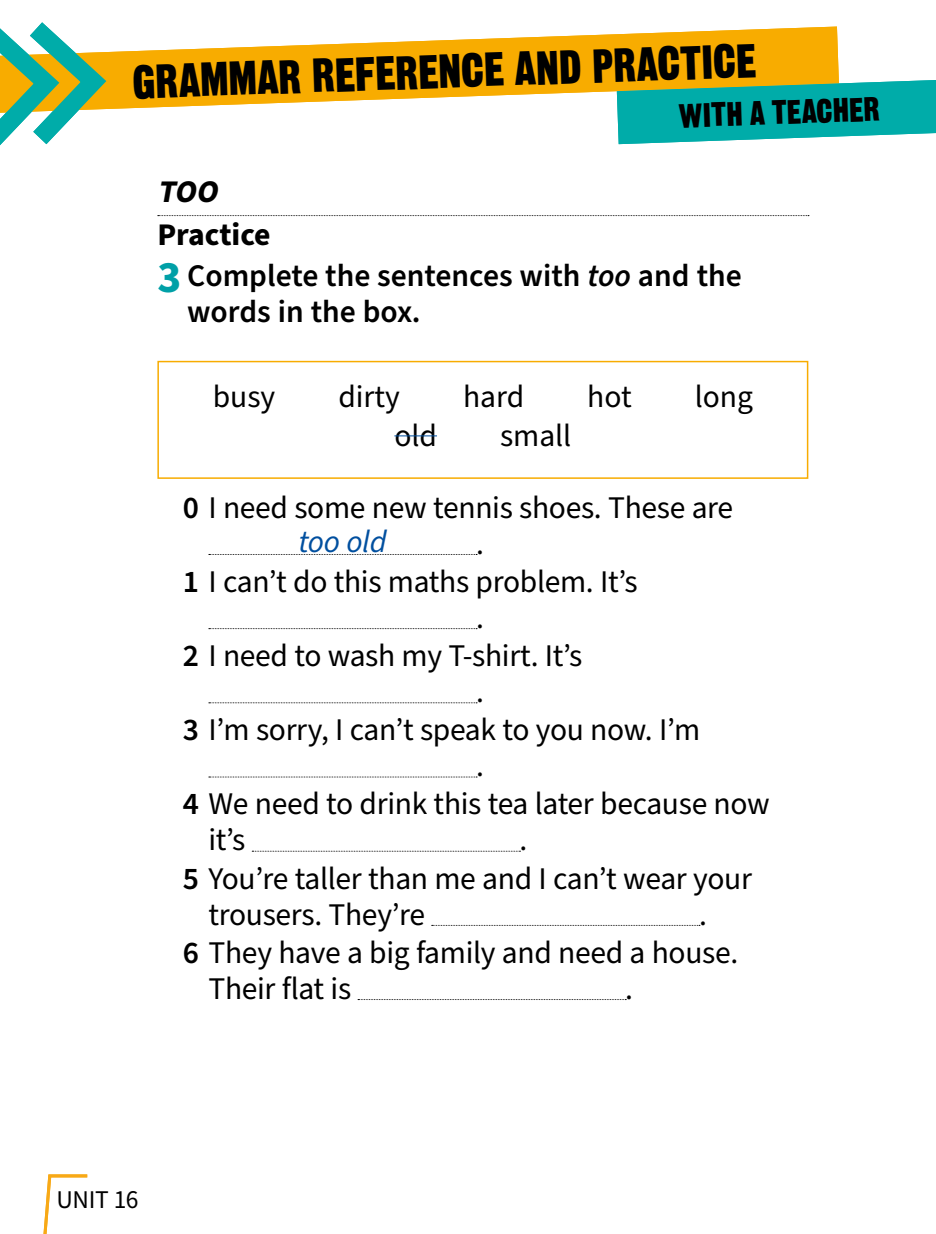
<style>
.page{position:relative;width:936px;height:1234px;background:#fff}
.page>*{position:absolute;margin:0;border:0;box-sizing:border-box;transform-origin:0 0}
.t1{font:46.5px "Gothic Thirteen Std";color:#000}
.t2{font:33px "Gothic Thirteen Std";color:#000}
.t3{font:31.5px/34.2px "Source Sans Pro";letter-spacing:-.01em;color:#000}
.t4{font:600 31.5px/41.4px "Source Sans Pro";color:#000}
.t5{font:italic 700 31.5px "Source Sans Pro";color:#000}
.t6{font:25.5px "Source Sans Pro";color:#000}
.s1{font-weight:700}
.s2{font-weight:700;font-size:45px;color:#00a0a7}
.s3{font-style:italic}
.s4{font-weight:600}
.s5{font-style:italic;color:#004f9f}
</style>
<div class="page">
<svg style="left:119px;top:27px;width:719px;height:82px;fill:#f8ac00"></svg>
<svg style="left:616px;top:80px;width:319px;height:64px;background:#2bb3a3"></svg>
<svg style="left:0;top:22px;width:119px;height:124px"></svg>
<svg style="left:158px;top:215px;width:650px;height:1px"></svg>
<svg style="left:209px;top:554px;width:268px;height:1px"></svg>
<svg style="left:209px;top:628px;width:268px;height:1px"></svg>
<svg style="left:209px;top:702px;width:268px;height:1px"></svg>
<svg style="left:209px;top:776px;width:268px;height:1px"></svg>
<svg style="left:252px;top:850px;width:268px;height:1px"></svg>
<svg style="left:432px;top:924px;width:268px;height:1px"></svg>
<svg style="left:157px;top:360px;width:652px;height:119px"></svg>
<svg style="left:43px;top:1174px;width:44px;height:59px"></svg>
<h1 class="t1" style="left:131px;top:53px;width:626px;rotate:-2deg">GRAMMAR REFERENCE AND PRACTICE</h1>
<p class="t2" style="left:678px;top:95px;width:203px;rotate:-2deg">WITH A TEACHER</p>
<p class="t5" style="left:157px;top:170px;width:69px">TOO</p>
<p class="t4" style="left:157px;top:214px;width:585px"><span class="s1">Practice<br></span><span class="s2">3</span> Complete the sentences with <span class="s3">too</span> and the</p>
<p class="t4" style="left:187px;top:292px;width:235px">words in the box.</p>
<p class="t3" style="left:213px;top:381px;width:64px">busy</p>
<p class="t3" style="left:338px;top:381px;width:63px">dirty</p>
<p class="t3" style="left:463px;top:381px;width:63px">hard</p>
<p class="t3" style="left:587px;top:381px;width:46px">hot</p>
<p class="t3" style="left:694px;top:381px;width:60px">long</p>
<p class="t3" style="left:394px;top:420px;width:44px">old</p>
<p class="t3" style="left:500px;top:420px;width:73px">small</p>
<p class="t3" style="left:298px;top:491px;width:436px;text-indent:-115px"><span class="s4">0</span> I need some new tennis shoes. These are <span class="s5">too old</span></p>
<p class="t3" style="left:476px;top:527px;width:9px">.</p>
<p class="t3" style="left:183px;top:565px;width:456px"><span class="s4">1</span> I can’t do this maths problem. It’s</p>
<p class="t3" style="left:476px;top:601px;width:9px">.</p>
<p class="t3" style="left:183px;top:639px;width:401px"><span class="s4">2</span> I need to wash my T-shirt. It’s</p>
<p class="t3" style="left:476px;top:675px;width:9px">.</p>
<p class="t3" style="left:183px;top:713px;width:519px"><span class="s4">3</span> I’m sorry, I can’t speak to you now. I’m</p>
<p class="t3" style="left:476px;top:749px;width:9px">.</p>
<p class="t3" style="left:183px;top:787px;width:588px"><span class="s4">4</span> We need to drink this tea later because now</p>
<p class="t3" style="left:208px;top:823px;width:39px">it’s</p>
<p class="t3" style="left:519px;top:823px;width:9px">.</p>
<p class="t3" style="left:183px;top:861px;width:570px"><span class="s4">5</span> You’re taller than me and I can’t wear your</p>
<p class="t3" style="left:208px;top:897px;width:218px">trousers. They’re</p>
<p class="t3" style="left:699px;top:897px;width:9px">.</p>
<p class="t3" style="left:183px;top:936px;width:557px"><span class="s4">6</span> They have a big family and need a house.</p>
<p class="t3" style="left:208px;top:972px;width:144px">Their flat is</p>
<p class="t3" style="left:625px;top:972px;width:9px">.</p>
<p class="t6" style="left:56px;top:1182px;width:84px">Unit 16</p>
</div>
